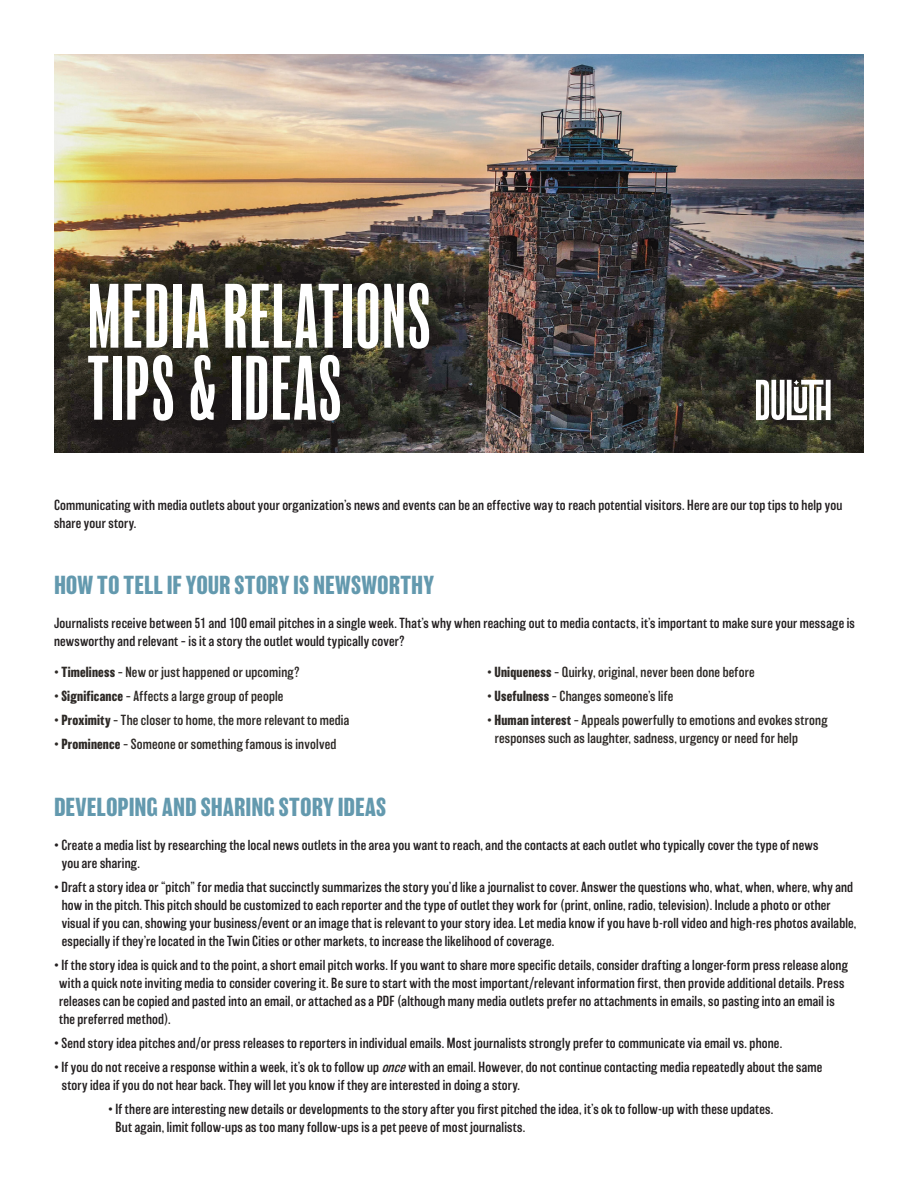
<style>
.page{position:relative;width:918px;height:1188px;background:#fff}
.page>*{position:absolute;margin:0;border:0;box-sizing:border-box;transform-origin:0 0}
.t1{font:extra-condensed 84px "Balboa";letter-spacing:.02em;color:#fff}
.t2{font:700 24px "Balboa";letter-spacing:.005em;color:#6399ae}
.t3{font:300 13.5px/18px "Balboa";letter-spacing:.015em;color:#231f20}
.t4{font:300 13.5px/18px "Balboa";letter-spacing:.015em;color:#2d2926}
.s1{font-weight:700}
.s2{font-style:italic}
</style>
<div class="page">
<img style="left:54px;top:54px;width:810px;height:399px">
<svg style="left:756px;top:380px;width:75px;height:40px"></svg>
<p class="t1" style="left:87px;top:270px;width:345px">MEDIA RELATIONS</p>
<p class="t1" style="left:87px;top:342px;width:255px">TIPS &amp; IDEAS</p>
<p class="t3" style="left:54px;top:496px;width:790px">Communicating with media outlets about your organization’s news and events can be an effective way to reach potential visitors. Here are our top tips to help you share your story.</p>
<p class="t2" style="left:54px;top:571px;width:382px">HOW TO TELL IF YOUR STORY IS NEWSWORTHY</p>
<p class="t3" style="left:54px;top:615px;width:802px">Journalists receive between 51 and 100 email pitches in a single week. That’s why when reaching out to media contacts, it’s important to make sure your message is newsworthy and relevant – is it a story the outlet would typically cover?</p>
<p class="t4" style="left:54px;top:664px;width:247px">• <span class="s1">Timeliness</span> – New or just happened or upcoming?</p>
<p class="t4" style="left:54px;top:688px;width:231px">• <span class="s1">Significance</span> – Affects a large group of people</p>
<p class="t4" style="left:54px;top:712px;width:297px">• <span class="s1">Proximity</span> – The closer to home, the more relevant to media</p>
<p class="t4" style="left:54px;top:736px;width:284px">• <span class="s1">Prominence</span> – Someone or something famous is involved</p>
<p class="t4" style="left:487px;top:664px;width:269px">• <span class="s1">Uniqueness</span> – Quirky, original, never been done before</p>
<p class="t4" style="left:487px;top:688px;width:188px">• <span class="s1">Usefulness</span> – Changes someone’s life</p>
<p class="t4" style="left:495px;top:712px;width:334px;text-indent:-8px">• <span class="s1">Human interest</span> – Appeals powerfully to emotions and evokes strong responses such as laughter, sadness, urgency or need for help</p>
<p class="t2" style="left:54px;top:793px;width:334px">DEVELOPING AND SHARING STORY IDEAS</p>
<p class="t3" style="left:54px;top:836px;width:766px">• Create a media list by researching the local news outlets in the area you want to reach, and the contacts at each outlet who typically cover the type of news</p>
<p class="t3" style="left:62px;top:854px;width:80px">you are sharing.</p>
<p class="t3" style="left:62px;top:878px;width:793px;text-indent:-8px">• Draft a story idea or “pitch” for media that succinctly summarizes the story you’d like a journalist to cover. Answer the questions who, what, when, where, why and how in the pitch. This pitch should be customized to each reporter and the type of outlet they work for (print, online, radio, television). Include a photo or other</p>
<p class="t3" style="left:62px;top:914px;width:796px">visual if you can, showing your business/event or an image that is relevant to your story idea. Let media know if you have b-roll video and high-res photos available, especially if they’re located in the Twin Cities or other markets, to increase the likelihood of coverage.</p>
<p class="t3" style="left:54px;top:956px;width:795px;text-align:center">• If the story idea is quick and to the point, a short email pitch works. If you want to share more specific details, consider drafting a longer-form press release along with a quick note inviting media to consider covering it. Be sure to start with the most important/relevant information first, then provide additional details. Press releases can be copied and pasted into an email, or attached as a PDF (although many media outlets prefer no attachments in emails, so pasting into an email is</p>
<p class="t3" style="left:59px;top:1010px;width:113px">the preferred method).</p>
<p class="t3" style="left:54px;top:1034px;width:730px">• Send story idea pitches and/or press releases to reporters in individual emails. Most journalists strongly prefer to communicate via email vs. phone.</p>
<p class="t3" style="left:54px;top:1058px;width:770px">• If you do not receive a response within a week, it’s ok to follow up <span class="s2">once</span>with an email. However, do not continue contacting media repeatedly about the same</p>
<p class="t3" style="left:62px;top:1076px;width:460px">story idea if you do not hear back. They will let you know if they are interested in doing a story.</p>
<p class="t3" style="left:108px;top:1100px;width:667px">• If there are interesting new details or developments to the story after you first pitched the idea, it’s ok to follow-up with these updates.</p>
<p class="t3" style="left:116px;top:1118px;width:411px">But again, limit follow-ups as too many follow-ups is a pet peeve of most journalists.</p>
</div>
